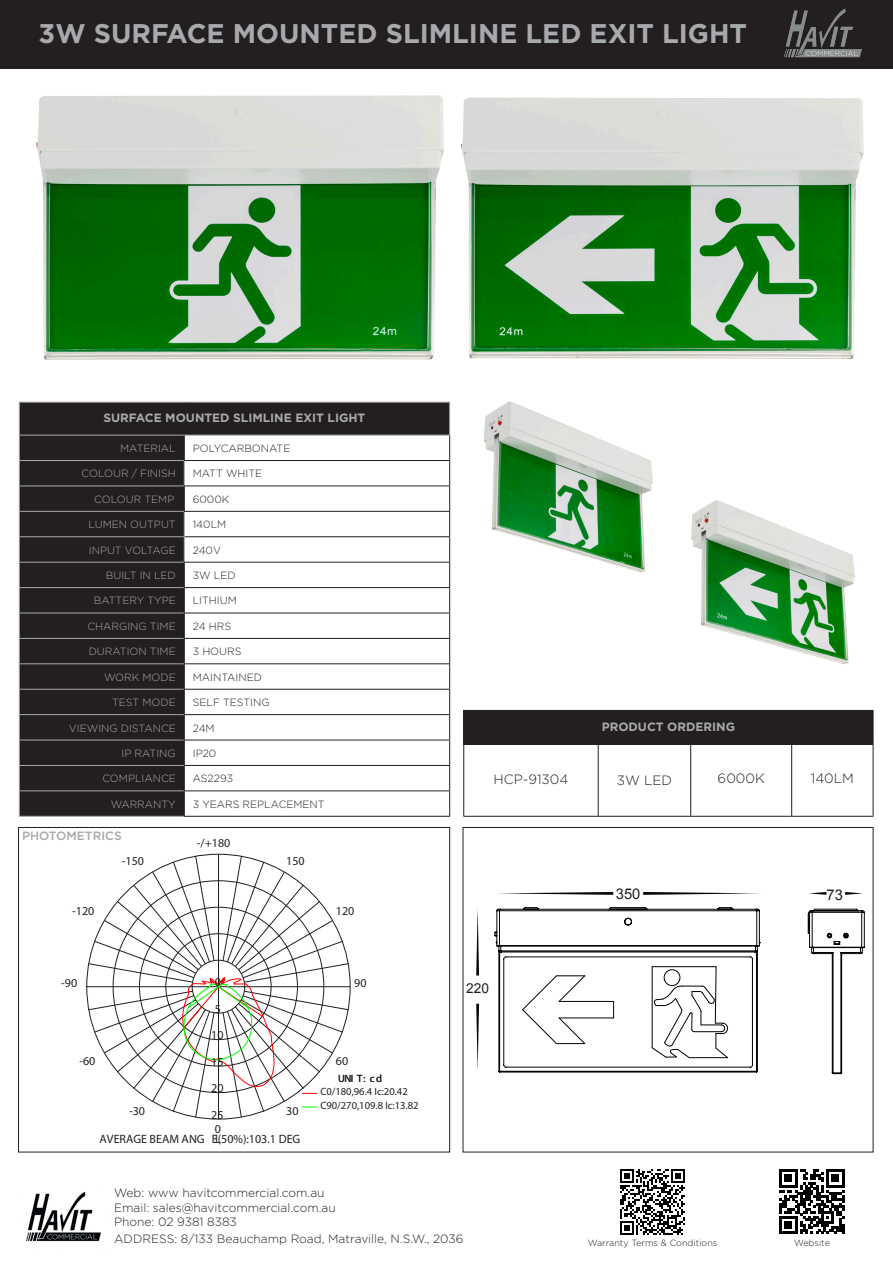
<style>
.page{position:relative;width:893px;height:1263px;background:#fff}
.page>*{position:absolute;margin:0;border:0;box-sizing:border-box;transform-origin:0 0}
.t1{font:700 27px "Gotham";color:#a8a9ad}
.t2{font:14.7px "Arial";color:#231f20}
.t3{font:13.65px "Arial";color:#231f20}
.t4{font:300 13.5px "Gotham";color:#231f20}
.t5{font:12.15px/26.5px "Myriad Pro";color:#231f20}
.t6{font:300 12px/14.4px "Gotham";color:#231f20}
.t7{font:700 12px "Gotham";color:#a8a9ad}
.t8{font:500 12px "Gotham";color:#a8a9ad}
.t9{font:10.65px/13.6px "Myriad Pro";color:#231f20}
.t10{font:300 10.5px "Gotham";color:#a8a9ad}
.t11{font:300 10.5px "Gotham";color:#231f20}
.t12{font:300 9px "Gotham";color:#231f20}
.s1{color:#231f20}
</style>
<div class="page">
<div style="left:0;top:0;width:893px;height:68px;background:#231f20"></div>
<hr style="left:0;top:68px;width:893px;height:1px;background:#231f20">
<img style="left:784px;top:8px;width:78px;height:49px">
<svg style="left:494px;top:907px;width:266px;height:165px"></svg>
<svg style="left:808px;top:908px;width:57px;height:166px"></svg>
<svg style="left:476px;top:909px;width:3px;height:66px"></svg>
<svg style="left:476px;top:1004px;width:3px;height:66px"></svg>
<svg style="left:845px;top:892px;width:18px;height:3px"></svg>
<svg style="left:809px;top:892px;width:17px;height:3px"></svg>
<svg style="left:643px;top:892px;width:116px;height:3px"></svg>
<svg style="left:498px;top:892px;width:115px;height:3px"></svg>
<hr style="left:218px;top:1013px;width:1px;height:106px;background:#231f20">
<hr style="left:245px;top:986px;width:105px;height:1px;background:#231f20">
<hr style="left:218px;top:854px;width:1px;height:106px;background:#231f20">
<hr style="left:87px;top:986px;width:105px;height:1px;background:#231f20">
<svg style="left:88px;top:856px;width:261px;height:261px"></svg>
<div style="left:18px;top:827px;width:432px;height:325px;border:1px solid #231f20"></div>
<svg style="left:20px;top:403px;width:429px;height:413px"></svg>
<hr style="left:185px;top:536px;width:265px;height:1px;background:#231f20">
<hr style="left:19px;top:486px;width:165px;height:1px;background:#a8a9ad">
<hr style="left:19px;top:511px;width:165px;height:1px;background:#a8a9ad">
<hr style="left:19px;top:536px;width:166px;height:1px;background:#a8a9ad">
<hr style="left:19px;top:562px;width:165px;height:1px;background:#a8a9ad">
<hr style="left:19px;top:460px;width:165px;height:1px;background:#a8a9ad">
<hr style="left:19px;top:587px;width:165px;height:1px;background:#a8a9ad">
<hr style="left:19px;top:613px;width:165px;height:1px;background:#a8a9ad">
<hr style="left:19px;top:638px;width:165px;height:1px;background:#a8a9ad">
<hr style="left:19px;top:663px;width:165px;height:1px;background:#a8a9ad">
<hr style="left:19px;top:689px;width:165px;height:1px;background:#a8a9ad">
<hr style="left:19px;top:714px;width:165px;height:1px;background:#a8a9ad">
<hr style="left:19px;top:740px;width:165px;height:1px;background:#a8a9ad">
<hr style="left:19px;top:765px;width:165px;height:1px;background:#a8a9ad">
<hr style="left:19px;top:790px;width:165px;height:1px;background:#a8a9ad">
<svg style="left:19px;top:436px;width:1px;height:380px"></svg>
<hr style="left:19px;top:816px;width:165px;height:1px;background:#a8a9ad">
<hr style="left:19px;top:402px;width:165px;height:1px;background:#a8a9ad">
<hr style="left:19px;top:402px;width:1px;height:33px;background:#a8a9ad">
<hr style="left:184px;top:402px;width:266px;height:1px;background:#a8a9ad">
<hr style="left:449px;top:402px;width:1px;height:33px;background:#a8a9ad">
<hr style="left:19px;top:435px;width:165px;height:1px;background:#a8a9ad">
<hr style="left:184px;top:435px;width:266px;height:1px;background:#a8a9ad">
<hr style="left:184px;top:613px;width:266px;height:1px;background:#231f20">
<hr style="left:184px;top:638px;width:266px;height:1px;background:#231f20">
<hr style="left:184px;top:460px;width:266px;height:1px;background:#231f20">
<hr style="left:184px;top:486px;width:266px;height:1px;background:#231f20">
<hr style="left:184px;top:511px;width:266px;height:1px;background:#231f20">
<hr style="left:184px;top:562px;width:266px;height:1px;background:#231f20">
<hr style="left:184px;top:587px;width:266px;height:1px;background:#231f20">
<hr style="left:184px;top:663px;width:266px;height:1px;background:#231f20">
<hr style="left:184px;top:689px;width:266px;height:1px;background:#231f20">
<hr style="left:184px;top:714px;width:266px;height:1px;background:#231f20">
<hr style="left:184px;top:740px;width:266px;height:1px;background:#231f20">
<hr style="left:184px;top:765px;width:266px;height:1px;background:#231f20">
<hr style="left:184px;top:790px;width:266px;height:1px;background:#231f20">
<svg style="left:184px;top:435px;width:1px;height:381px"></svg>
<svg style="left:449px;top:435px;width:1px;height:381px"></svg>
<hr style="left:184px;top:816px;width:266px;height:1px;background:#231f20">
<div style="left:464px;top:710px;width:409px;height:34px;background:#231f20"></div>
<hr style="left:463px;top:745px;width:1px;height:71px;background:#231f20">
<hr style="left:598px;top:745px;width:1px;height:71px;background:#231f20">
<hr style="left:463px;top:816px;width:135px;height:1px;background:#231f20">
<hr style="left:598px;top:816px;width:93px;height:1px;background:#231f20">
<hr style="left:690px;top:745px;width:1px;height:71px;background:#231f20">
<hr style="left:791px;top:745px;width:1px;height:71px;background:#231f20">
<hr style="left:873px;top:745px;width:1px;height:71px;background:#231f20">
<hr style="left:691px;top:816px;width:101px;height:1px;background:#231f20">
<hr style="left:792px;top:816px;width:81px;height:1px;background:#231f20">
<hr style="left:463px;top:710px;width:135px;height:1px;background:#231f20">
<hr style="left:463px;top:711px;width:1px;height:33px;background:#231f20">
<hr style="left:873px;top:711px;width:1px;height:33px;background:#231f20">
<hr style="left:463px;top:744px;width:135px;height:1px;background:#231f20">
<hr style="left:598px;top:744px;width:93px;height:1px;background:#231f20">
<hr style="left:691px;top:744px;width:101px;height:1px;background:#231f20">
<hr style="left:792px;top:744px;width:81px;height:1px;background:#231f20">
<img style="left:26px;top:1191px;width:75px;height:51px">
<div style="left:619px;top:1167px;width:67px;height:70px;background:linear-gradient(to right,#fff,#fff)"></div>
<svg style="left:620px;top:1169px;width:65px;height:65px"></svg>
<svg style="left:779px;top:1169px;width:65px;height:65px"></svg>
<img style="left:36px;top:95px;width:408px;height:264px">
<img style="left:461px;top:98px;width:403px;height:261px">
<img style="left:484px;top:402px;width:169px;height:171px">
<img style="left:691px;top:500px;width:164px;height:164px">
<h1 class="t1" style="left:39px;top:16px;width:710px">3W SURFACE MOUNTED SLIMLINE LED EXIT LIGHT</h1>
<p class="t7" style="left:104px;top:410px;width:263px">SURFACE MOUNTED SLIMLINE EXIT LIGHT</p>
<p class="t10" style="left:120px;top:442px;width:57px">MATERIAL</p>
<p class="t11" style="left:193px;top:442px;width:99px">POLYCARBONATE</p>
<p class="t10" style="left:82px;top:467px;width:96px">COLOUR / FINISH</p>
<p class="t11" style="left:193px;top:467px;width:71px">MATT WHITE</p>
<p class="t10" style="left:94px;top:492px;width:83px">COLOUR TEMP<span class="s1">.</span></p>
<p class="t11" style="left:193px;top:492px;width:38px">6000K</p>
<p class="t10" style="left:88px;top:518px;width:89px">LUMEN OUTPUT</p>
<p class="t11" style="left:193px;top:518px;width:35px">140LM</p>
<p class="t10" style="left:89px;top:543px;width:88px">INPUT VOLTAGE</p>
<p class="t11" style="left:193px;top:543px;width:30px">240V</p>
<p class="t10" style="left:106px;top:569px;width:71px">BUILT IN LED</p>
<p class="t11" style="left:193px;top:569px;width:44px">3W LED</p>
<p class="t10" style="left:94px;top:594px;width:83px">BATTERY TYPE</p>
<p class="t11" style="left:193px;top:594px;width:46px">LITHIUM</p>
<p class="t10" style="left:88px;top:619px;width:90px">CHARGING TIME</p>
<p class="t11" style="left:193px;top:619px;width:40px">24 HRS</p>
<p class="t10" style="left:89px;top:645px;width:89px">DURATION TIME</p>
<p class="t11" style="left:193px;top:645px;width:50px">3 HOURS</p>
<p class="t10" style="left:104px;top:670px;width:73px">WORK MODE</p>
<p class="t11" style="left:193px;top:670px;width:71px">MAINTAINED</p>
<p class="t10" style="left:112px;top:696px;width:65px">TEST MODE</p>
<p class="t11" style="left:193px;top:696px;width:78px">SELF TESTING</p>
<p class="t10" style="left:69px;top:721px;width:108px">VIEWING DISTANCE</p>
<p class="t11" style="left:193px;top:721px;width:23px">24M</p>
<p class="t10" style="left:122px;top:747px;width:56px">IP RATING</p>
<p class="t11" style="left:193px;top:747px;width:25px">IP20</p>
<p class="t10" style="left:102px;top:772px;width:75px">COMPLIANCE</p>
<p class="t11" style="left:193px;top:772px;width:42px">AS2293</p>
<p class="t10" style="left:111px;top:797px;width:67px">WARRANTY</p>
<p class="t11" style="left:193px;top:797px;width:133px">3 YEARS REPLACEMENT</p>
<p class="t8" style="left:22px;top:828px;width:101px">PHOTOMETRICS</p>
<p class="t5" style="left:72px;top:897px;width:24px">-120</p>
<p class="t5" style="left:122px;top:847px;width:24px">-150</p>
<p class="t5" style="left:197px;top:829px;width:35px">-/+180</p>
<p class="t5" style="left:286px;top:847px;width:20px">150</p>
<p class="t5" style="left:336px;top:897px;width:20px">120</p>
<p class="t5" style="left:61px;top:969px;width:18px">-90</p>
<p class="t5" style="left:79px;top:1047px;width:18px">-60</p>
<p class="t5" style="left:129px;top:1097px;width:18px">-30</p>
<p class="t5" style="left:215px;top:968px;width:8px">0</p>
<p class="t5" style="left:211px;top:995px;width:14px">5<br>10<br>15<br>20<br>25</p>
<p class="t5" style="left:286px;top:1097px;width:14px">30</p>
<p class="t5" style="left:100px;top:1124px;width:202px;line-height:9.6px;text-indent:115px">0<br>AVERAGE BEAM ANG E(50%):103.1 DEG</p>
<p class="t5" style="left:215px;top:1125px;width:7px">L</p>
<p class="t5" style="left:354px;top:969px;width:14px">90</p>
<p class="t5" style="left:336px;top:1047px;width:14px">60</p>
<p class="t9" style="left:320px;top:1071px;width:100px;text-indent:18px">UNI T: cd<br>C0/180,96.4 Ic:20.42<br>C90/270,109.8 Ic:13.82</p>
<p class="t6" style="left:114px;top:1185px;width:223px">Web: www havitcommercial.com.au<br>Email: sales@havitcommercial.com.au<br>Phone: 02 9381 8383</p>
<p class="t7" style="left:602px;top:718px;width:135px">PRODUCT ORDERING</p>
<p class="t4" style="left:494px;top:771px;width:76px">HCP-91304</p>
<p class="t4" style="left:617px;top:772px;width:57px">3W LED</p>
<p class="t4" style="left:718px;top:770px;width:49px">6000K</p>
<p class="t4" style="left:811px;top:770px;width:45px">140LM</p>
<h3 class="t3" style="left:466px;top:980px;width:24px">220</h3>
<h2 class="t2" style="left:616px;top:884px;width:26px">350</h2>
<h2 class="t2" style="left:827px;top:885px;width:18px">73</h2>
<p class="t6" style="left:114px;top:1231px;width:351px">ADDRESS: 8/133 Beauchamp Road, Matraville, N.S.W., 2036</p>
<p class="t12" style="left:588px;top:1237px;width:131px">Warranty Terms &amp; Conditions</p>
<p class="t12" style="left:794px;top:1237px;width:37px">Website</p>
</div>
